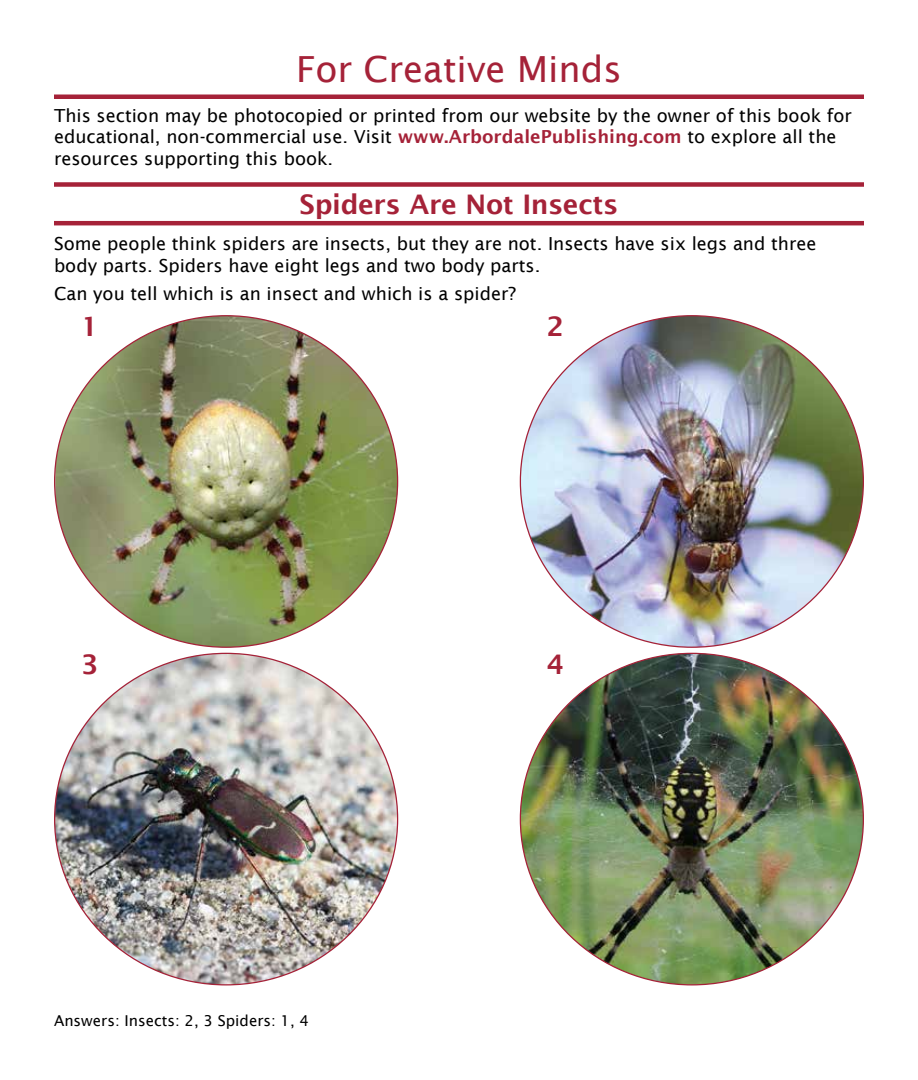
<style>
.page{position:relative;width:918px;height:1080px;background:#fff}
.page>*{position:absolute;margin:0;border:0;box-sizing:border-box;transform-origin:0 0}
.t1{font:36px "Lucida Sans";color:#a52238}
.t2{font:600 27px "Lucida Sans";letter-spacing:-.015em;color:#a52238}
.t3{font:18px/21.6px "Lucida Sans";color:#000}
.t4{font:15px "Lucida Sans";color:#000}
.s1{font-weight:600;color:#a52238}
</style>
<div class="page">
<img style="left:55px;top:316px;width:343px;height:331px">
<img style="left:520px;top:316px;width:343px;height:331px">
<img style="left:55px;top:653px;width:343px;height:331px">
<img style="left:520px;top:653px;width:343px;height:331px">
<hr style="left:54px;top:221px;width:810px;height:4px;background:#a52238">
<div style="left:54px;top:182px;width:810px;height:5px;background:#a52238"></div>
<div style="left:54px;top:94px;width:810px;height:5px;background:#a52238"></div>
<h1 class="t1" style="left:296px;top:48px;width:327px">For Creative Minds</h1>
<p class="t3" style="left:54px;top:105px;width:799px">This section may be photocopied or printed from our website by the owner of this book for educational, non-commercial use. Visit <span class="s1">www.ArbordalePublishing.com</span> to explore all the resources supporting this book.</p>
<h2 class="t2" style="left:300px;top:189px;width:320px">Spiders Are Not Insects</h2>
<p class="t3" style="left:54px;top:233px;width:764px">Some people think spiders are insects, but they are not. Insects have six legs and three body parts. Spiders have eight legs and two body parts.</p>
<p class="t3" style="left:54px;top:283px;width:464px">Can you tell which is an insect and which is a spider?</p>
<h2 class="t2" style="left:81px;top:311px;width:19px">1</h2>
<h2 class="t2" style="left:547px;top:311px;width:19px">2</h2>
<h2 class="t2" style="left:81px;top:648px;width:19px">3</h2>
<h2 class="t2" style="left:547px;top:648px;width:19px">4</h2>
<p class="t4" style="left:54px;top:1012px;width:257px">Answers: Insects: 2, 3 Spiders: 1, 4</p>
</div>
